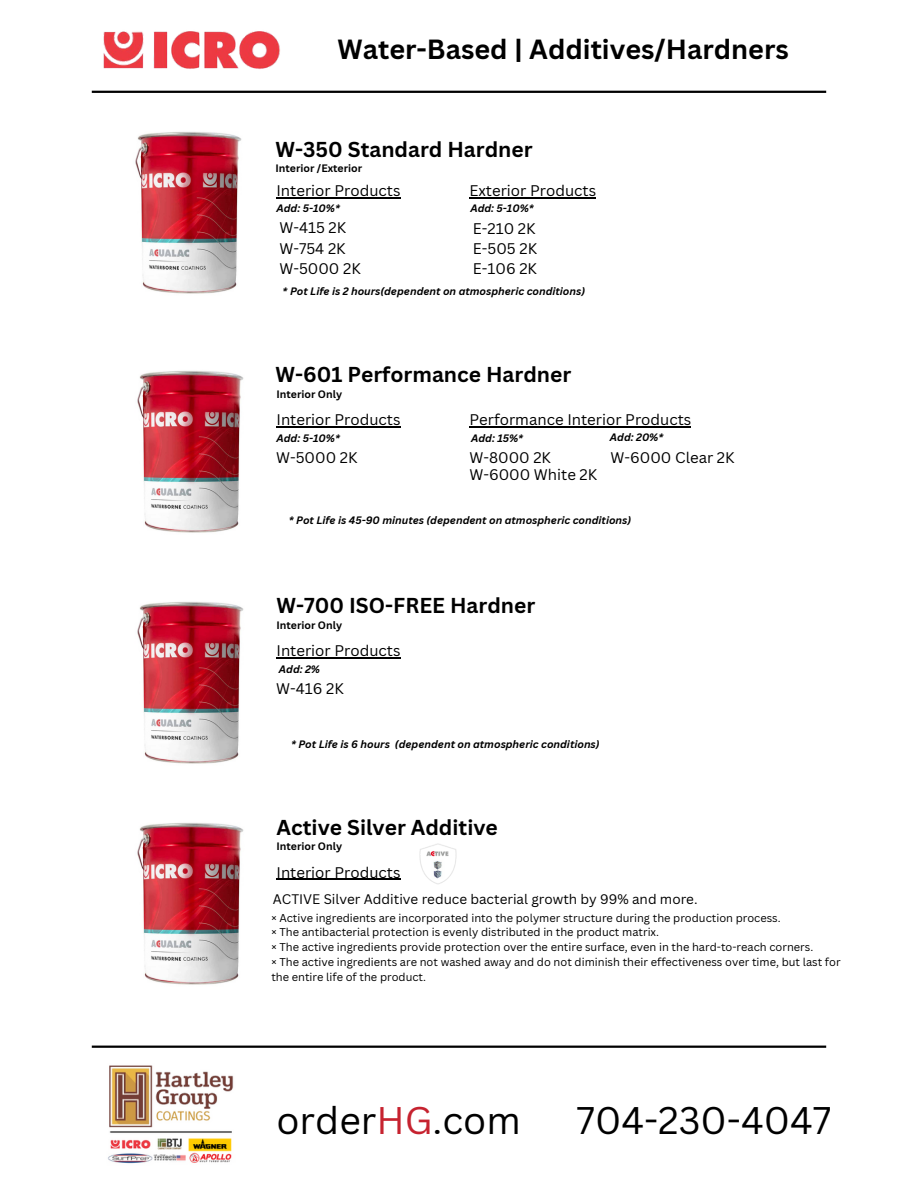
<style>
.page{position:relative;width:918px;height:1188px;background:#fff}
.page>*{position:absolute;margin:0;border:0;box-sizing:border-box;transform-origin:0 0}
.t1{font:37.5px "Canva Sans";color:#000}
.t2{font:700 27px "Canva Sans";color:#000}
.t3{font:700 21px "Canva Sans";color:#000}
.t4{font:15px "Canva Sans";color:#000}
.t5{font:13.5px "Canva Sans";color:#000}
.t6{font:11.1px/14.7px "Canva Sans";color:#000}
.t7{font:italic 700 10.5px "Canva Sans";color:#000}
.t8{font:700 10.5px "Canva Sans";color:#000}
.s1{color:#c6222f}
</style>
<div class="page">
<img style="left:135px;top:132px;width:107px;height:162px">
<hr style="left:92px;top:91px;width:734px;height:2px;background:#000">
<hr style="left:92px;top:1046px;width:734px;height:2px;background:#000">
<img style="left:108px;top:1065px;width:126px;height:99px">
<img style="left:103px;top:31px;width:177px;height:38px">
<img style="left:137px;top:371px;width:107px;height:162px">
<img style="left:137px;top:602px;width:107px;height:162px">
<img style="left:137px;top:823px;width:107px;height:162px">
<img style="left:419px;top:843px;width:38px;height:41px">
<hr style="left:276px;top:197px;width:124px;height:1px;background:#000">
<hr style="left:469px;top:197px;width:127px;height:1px;background:#000">
<hr style="left:277px;top:426px;width:124px;height:2px;background:#000">
<hr style="left:469px;top:426px;width:222px;height:2px;background:#000">
<hr style="left:277px;top:657px;width:124px;height:1px;background:#000">
<hr style="left:277px;top:879px;width:124px;height:1px;background:#000">
<p class="t2" style="left:338px;top:30px;width:453px">Water-Based | Additives/Hardners</p>
<p class="t3" style="left:276px;top:135px;width:259px">W-350 Standard Hardner</p>
<p class="t8" style="left:275px;top:161px;width:88px">Interior /Exterior</p>
<p class="t4" style="left:276px;top:180px;width:126px">Interior Products</p>
<p class="t4" style="left:279px;top:217px;width:68px">W-415 2K</p>
<p class="t4" style="left:279px;top:238px;width:68px">W-754 2K</p>
<p class="t4" style="left:279px;top:258px;width:83px">W-5000 2K</p>
<p class="t4" style="left:469px;top:180px;width:128px">Exterior Products</p>
<p class="t4" style="left:473px;top:218px;width:64px">E-210 2K</p>
<p class="t4" style="left:473px;top:238px;width:66px">E-505 2K</p>
<p class="t4" style="left:473px;top:258px;width:66px">E-106 2K</p>
<p class="t7" style="left:277px;top:201px;width:65px">Add: 5-10%*</p>
<p class="t7" style="left:470px;top:201px;width:65px">Add: 5-10%*</p>
<p class="t7" style="left:283px;top:284px;width:304px">* Pot Life is 2 hours(dependent on atmospheric conditions)</p>
<p class="t3" style="left:276px;top:360px;width:297px">W-601 Performance Hardner</p>
<p class="t8" style="left:276px;top:386px;width:67px">Interior Only</p>
<p class="t4" style="left:469px;top:409px;width:223px">Performance Interior Products</p>
<p class="t4" style="left:469px;top:447px;width:83px">W-8000 2K</p>
<p class="t4" style="left:277px;top:409px;width:126px">Interior Products</p>
<p class="t4" style="left:276px;top:447px;width:83px">W-5000 2K</p>
<p class="t7" style="left:610px;top:430px;width:55px">Add: 20%*</p>
<p class="t7" style="left:277px;top:431px;width:65px">Add: 5-10%*</p>
<p class="t7" style="left:471px;top:431px;width:54px">Add: 15%*</p>
<p class="t4" style="left:611px;top:447px;width:125px">W-6000 Clear 2K</p>
<p class="t4" style="left:469px;top:464px;width:129px">W-6000 White 2K</p>
<p class="t7" style="left:289px;top:513px;width:344px">* Pot Life is 45-90 minutes (dependent on atmospheric conditions)</p>
<p class="t3" style="left:277px;top:591px;width:260px">W-700 ISO-FREE Hardner</p>
<p class="t8" style="left:276px;top:617px;width:67px">Interior Only</p>
<p class="t4" style="left:277px;top:640px;width:126px">Interior Products</p>
<p class="t4" style="left:276px;top:678px;width:69px">W-416 2K</p>
<p class="t7" style="left:279px;top:662px;width:43px">Add: 2%</p>
<p class="t7" style="left:291px;top:737px;width:310px">* Pot Life is 6 hours (dependent on atmospheric conditions)</p>
<p class="t3" style="left:277px;top:812px;width:223px">Active Silver Additive</p>
<p class="t8" style="left:276px;top:839px;width:67px">Interior Only</p>
<p class="t4" style="left:277px;top:862px;width:126px">Interior Products</p>
<p class="t5" style="left:273px;top:889px;width:426px">ACTIVE Silver Additive reduce bacterial growth by 99% and more.</p>
<p class="t6" style="left:271px;top:910px;width:511px">× Active ingredients are incorporated into the polymer structure during the production process.</p>
<p class="t6" style="left:271px;top:925px;width:389px">× The antibacterial protection is evenly distributed in the product matrix.</p>
<p class="t6" style="left:271px;top:939px;width:543px">× The active ingredients provide protection over the entire surface, even in the hard-to-reach corners.</p>
<p class="t6" style="left:271px;top:954px;width:571px">× The active ingredients are not washed away and do not diminish their effectiveness over time, but last for the entire life of the product.</p>
<p class="t1" style="left:276px;top:1094px;width:246px">order<span class="s1">HG</span>.com</p>
<p class="t1" style="left:577px;top:1094px;width:256px">704-230-4047</p>
</div>
